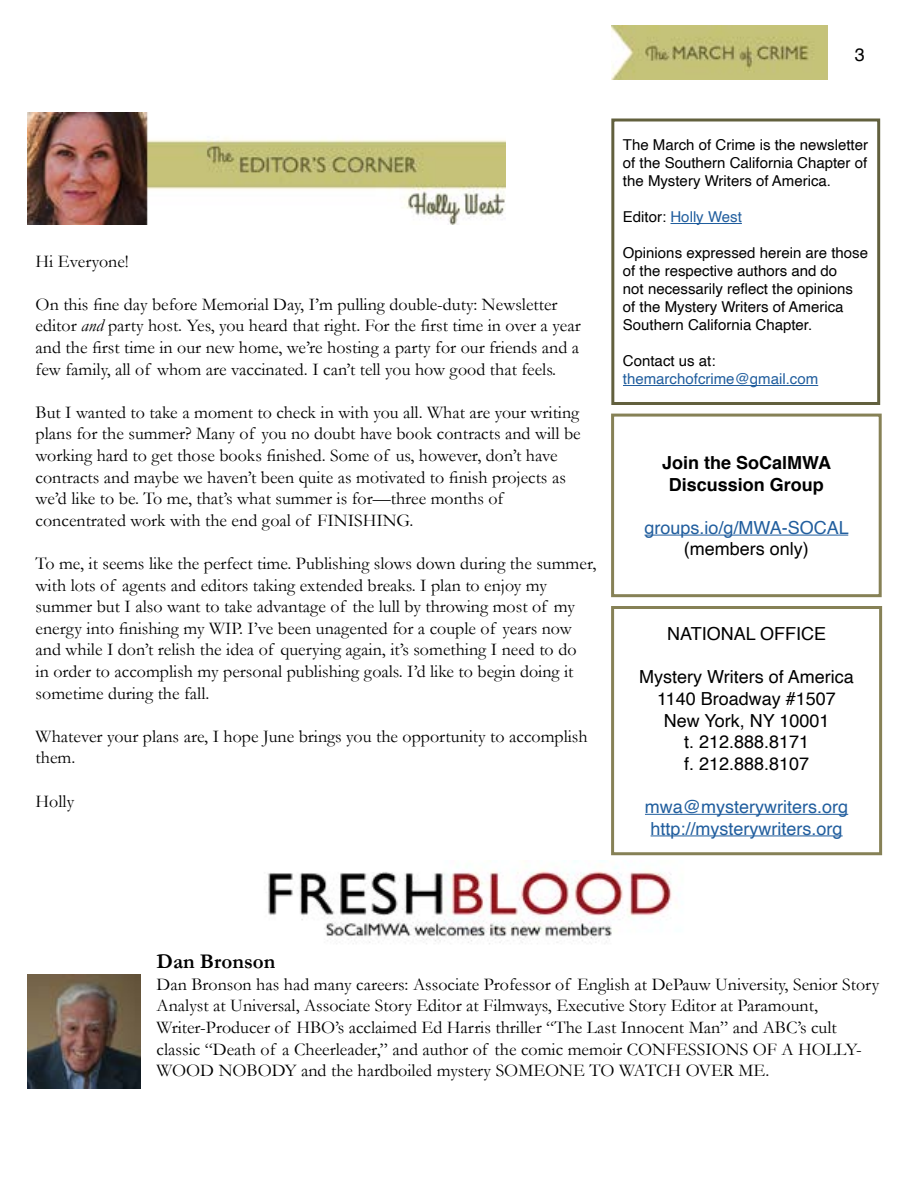
<style>
.page{position:relative;width:918px;height:1188px;background:#fff}
.page>*{position:absolute;margin:0;border:0;box-sizing:border-box;transform-origin:0 0}
.t1{font:700 21px "Garamond";color:#000}
.t2{font:18px/21.6px "Garamond";color:#000}
.t3{font:18px/21.6px "Helvetica";color:#000;text-align:center}
.t4{font:18px/21.6px "Helvetica";color:#215e9e;text-align:center}
.t5{font:700 18px/21.6px "Helvetica";color:#000;text-align:center}
.t6{font:15px/18px "Helvetica";color:#000;text-align:justify}
.t7{font:15px "Helvetica";color:#215e9e}
.s1{font-style:italic}
.s2{color:#000}
</style>
<div class="page">
<img style="left:611px;top:26px;width:216px;height:54px">
<hr style="left:670px;top:223px;width:72px;height:1px;background:#215e9e">
<hr style="left:623px;top:385px;width:195px;height:1px;background:#215e9e">
<div style="left:611px;top:118px;width:269px;height:287px;border:3px solid #62603e"></div>
<hr style="left:645px;top:535px;width:203px;height:1px;background:#215e9e">
<div style="left:611px;top:414px;width:271px;height:183px;border:3px solid #868156"></div>
<img style="left:27px;top:112px;width:478px;height:113px">
<hr style="left:645px;top:814px;width:203px;height:1px;background:#215e9e">
<hr style="left:651px;top:835px;width:192px;height:1px;background:#215e9e">
<div style="left:611px;top:606px;width:271px;height:249px;border:3px solid #868156"></div>
<img style="left:267px;top:861px;width:410px;height:83px">
<img style="left:27px;top:974px;width:114px;height:115px">
<p class="t3" style="left:855px;top:44px;width:12px">3</p>
<p class="t2" style="left:36px;top:250px;width:95px">Hi Everyone!</p>
<p class="t2" style="left:36px;top:293px;width:547px">On this fine day before Memorial Day, I’m pulling double-duty: Newsletter editor <span class="s1">and</span> party host. Yes, you heard that right. For the first time in over a year and the first time in our new home, we’re hosting a party for our friends and a few family, all of whom are vaccinated. I can’t tell you how good that feels.</p>
<p class="t2" style="left:36px;top:401px;width:547px">But I wanted to take a moment to check in with you all. What are your writing plans for the summer? Many of you no doubt have book contracts and will be working hard to get those books finished. Some of us, however, don’t have contracts and maybe we haven’t been quite as motivated to finish projects as we’d like to be. To me, that’s what summer is for—three months of concentrated work with the end goal of FINISHING.</p>
<p class="t2" style="left:36px;top:552px;width:562px">To me, it seems like the perfect time. Publishing slows down during the summer, with lots of agents and editors taking extended breaks. I plan to enjoy my summer but I also want to take advantage of the lull by throwing most of my energy into finishing my WIP. I’ve been unagented for a couple of years now and while I don’t relish the idea of querying again, it’s something I need to do<br>in order to accomplish my personal publishing goals. I’d like to begin doing it sometime during the fall.</p>
<p class="t2" style="left:36px;top:725px;width:554px">Whatever your plans are, I hope June brings you the opportunity to accomplish them.</p>
<p class="t2" style="left:36px;top:790px;width:40px">Holly</p>
<p class="t6" style="left:623px;top:137px;width:247px">The March of Crime is the newsletter of the Southern California Chapter of the Mystery Writers of America.</p>
<p class="t7" style="left:623px;top:206px;width:120px"><span class="s2">Editor:</span> Holly West</p>
<p class="t6" style="left:623px;top:245px;width:247px;text-align:left">Opinions expressed herein are those of the respective authors and do<br>not necessarily reflect the opinions of the Mystery Writers of America Southern California Chapter.</p>
<p class="t6" style="left:623px;top:353px;width:94px">Contact us at:</p>
<p class="t7" style="left:623px;top:368px;width:197px">themarchofcrime@gmail.com</p>
<p class="t5" style="left:662px;top:452px;width:171px">Join the SoCalMWA<br>Discussion Group</p>
<p class="t4" style="left:645px;top:517px;width:206px">groups.io/g/MWA-SOCAL</p>
<p class="t3" style="left:684px;top:539px;width:127px">(members only)</p>
<p class="t3" style="left:667px;top:624px;width:161px">NATIONAL OFFICE</p>
<p class="t3" style="left:639px;top:667px;width:216px">Mystery Writers of America<br>1140 Broadway #1507<br>New York, NY 10001<br>t. 212.888.8171<br>f. 212.888.8107</p>
<p class="t4" style="left:645px;top:796px;width:205px">mwa@mysterywriters.org http://mysterywriters.org</p>
<p class="t1" style="left:157px;top:949px;width:120px">Dan Bronson</p>
<p class="t2" style="left:157px;top:973px;width:724px">Dan Bronson has had many careers: Associate Professor of English at DePauw University, Senior Story Analyst at Universal, Associate Story Editor at Filmways, Executive Story Editor at Paramount, Writer-Producer of HBO’s acclaimed Ed Harris thriller “The Last Innocent Man” and ABC’s cult classic “Death of a Cheerleader,” and author of the comic memoir CONFESSIONS OF A HOLLY-WOOD NOBODY and the hardboiled mystery SOMEONE TO WATCH OVER ME.</p>
</div>
